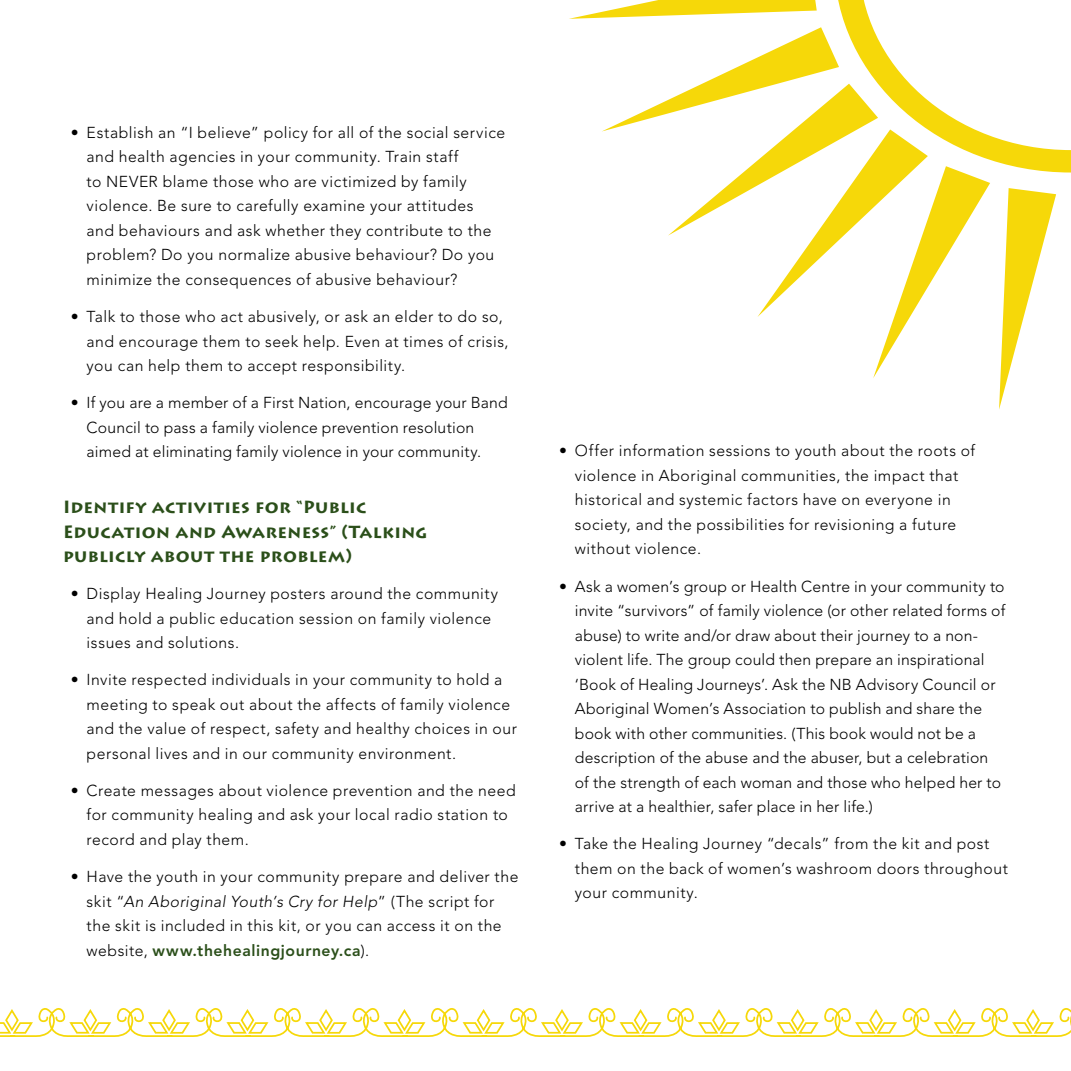
<style>
.page{position:relative;width:1071px;height:1071px;background:#fff}
.page>*{position:absolute;margin:0;border:0;box-sizing:border-box;transform-origin:0 0}
.t1{font:700 17.5px/24.5px "Lithos Pro";letter-spacing:.02em;color:#2b4f1a}
.t2{font:300 15.75px/24.5px "Avenir LT Std";letter-spacing:.03em;color:#000}
.t3{font:300 15.75px/24.5px "Avenir LT Std";letter-spacing:.01em;color:#000}
.s1{font-style:italic}
.s2{font-weight:800;color:#2b4f1a}
</style>
<div class="page">
<svg style="left:0;top:1008px;width:1071px;height:29px"></svg>
<svg style="left:569px;top:0;width:502px;height:410px"></svg>
<p class="t2" style="left:87px;top:120px;width:420px">Establish an “I believe” policy for all of the social service and health agencies in your community. Train staff<br>to NEVER blame those who are victimized by family violence. Be sure to carefully examine your attitudes<br>and behaviours and ask whether they contribute to the problem? Do you normalize abusive behaviour? Do you minimize the consequences of abusive behaviour?</p>
<p class="t2" style="left:87px;top:304px;width:423px">Talk to those who act abusively, or ask an elder to do so, and encourage them to seek help. Even at times of crisis, you can help them to accept responsibility.</p>
<p class="t3" style="left:87px;top:390px;width:423px">If you are a member of a First Nation, encourage your Band<br>Council to pass a family violence prevention resolution aimed at eliminating family violence in your community.</p>
<p class="t1" style="left:63px;top:495px;width:366px">Identify activities for “Public<br>Education and Awareness” (Talking publicly about the problem)</p>
<p class="t2" style="left:87px;top:582px;width:413px">Display Healing Journey posters around the community and hold a public education session on family violence issues and solutions.</p>
<p class="t2" style="left:87px;top:668px;width:432px">Invite respected individuals in your community to hold a meeting to speak out about the affects of family violence and the value of respect, safety and healthy choices in our personal lives and in our community environment.</p>
<p class="t2" style="left:87px;top:778px;width:431px">Create messages about violence prevention and the need for community healing and ask your local radio station to record and play them.</p>
<p class="t2" style="left:87px;top:864px;width:433px">Have the youth in your community prepare and deliver the skit “<span class="s1">An Aboriginal Youth’s Cry for Help</span>” (The script for the skit is included in this kit, or you can access it on the website, <span class="s2">www.thehealingjourney.ca</span>).</p>
<p class="t2" style="left:71px;top:120px;width:9px">•</p>
<p class="t2" style="left:71px;top:304px;width:9px">•</p>
<p class="t2" style="left:71px;top:390px;width:9px">•</p>
<p class="t2" style="left:71px;top:582px;width:9px">•</p>
<p class="t2" style="left:71px;top:668px;width:9px">•</p>
<p class="t2" style="left:71px;top:778px;width:9px">•</p>
<p class="t2" style="left:71px;top:864px;width:9px">•</p>
<p class="t2" style="left:559px;top:439px;width:9px">•</p>
<p class="t2" style="left:559px;top:574px;width:9px">•</p>
<p class="t2" style="left:559px;top:831px;width:9px">•</p>
<p class="t2" style="left:575px;top:439px;width:402px">Offer information sessions to youth about the roots of violence in Aboriginal communities, the impact that historical and systemic factors have on everyone in society, and the possibilities for revisioning a future without violence.</p>
<p class="t2" style="left:575px;top:574px;width:432px">Ask a women’s group or Health Centre in your community to invite “survivors” of family violence (or other related forms of abuse) to write and/or draw about their journey to a non&shy;violent life. The group could then prepare an inspirational ‘Book of Healing Journeys’. Ask the NB Advisory Council or Aboriginal Women’s Association to publish and share the book with other communities. (This book would not be a description of the abuse and the abuser, but a celebration of the strength of each woman and those who helped her to arrive at a healthier, safer place in her life.)</p>
<p class="t2" style="left:575px;top:831px;width:435px">Take the Healing Journey “decals” from the kit and post them on the back of women’s washroom doors throughout your community.</p>
</div>
